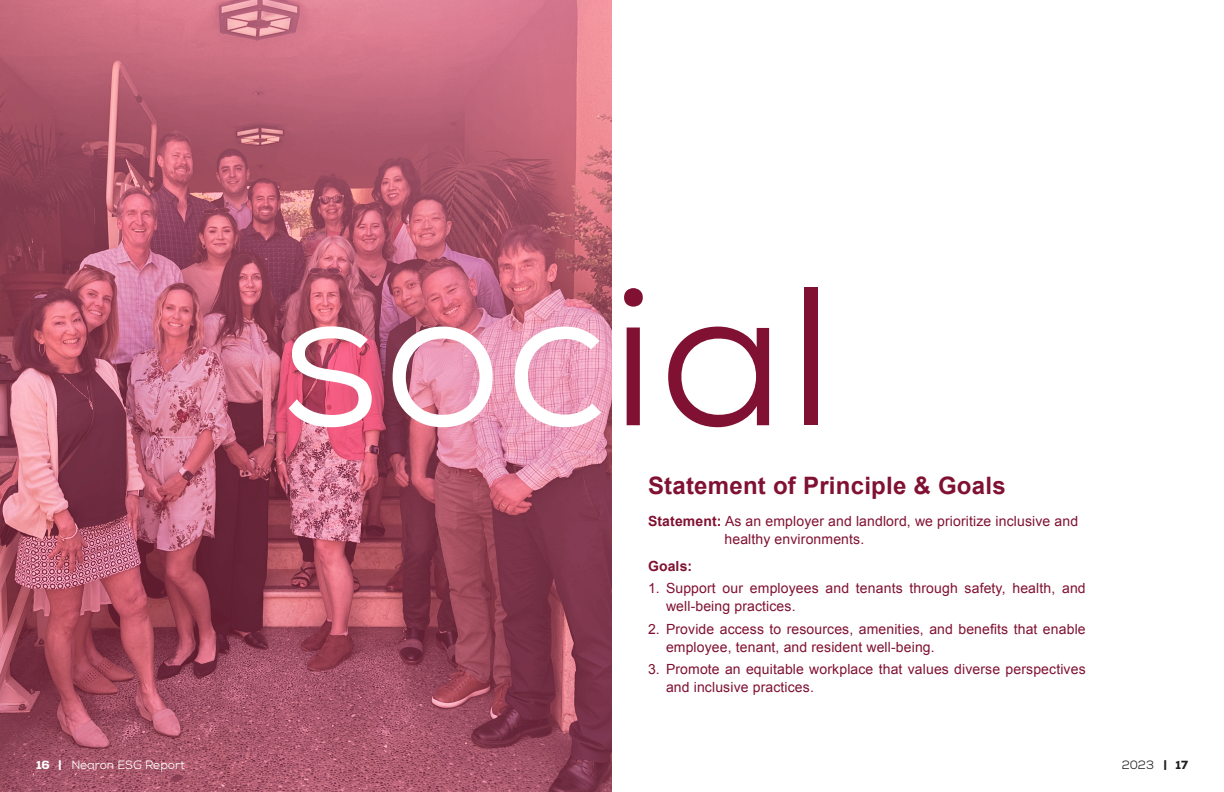
<style>
.page{position:relative;width:1224px;height:792px;background:#fff}
.page>*{position:absolute;margin:0;border:0;box-sizing:border-box;transform-origin:0 0}
.Section_Header{font:197px "Nexa";letter-spacing:.02em;color:#fff}
.Medium_Header{font:700 24px "Arial";letter-spacing:.01em;color:#801132}
.t1{font:14px/18px "Arial";letter-spacing:.01em;color:#801132}
.t2{font:700 14px "Arial";letter-spacing:.01em;color:#801132}
.t3{font:12px "Nexa";color:#fff}
.t4{font:12px "Nexa";color:#231f20}
.s1{color:#801132}
.s2{font-weight:700}
.s3{font-weight:800}
</style>
<div class="page">
<svg style="left:0;top:0;width:612px;height:792px;background:#b25d71"></svg>
<p class="Section_Header" style="left:281px;top:232px;width:555px">soc<span class="s1">ial</span></p>
<p class="Medium_Header" style="left:648px;top:470px;width:359px">Statement of Principle &amp; Goals</p>
<p class="t1" style="left:648px;top:512px;width:432px"><span class="s2">Statement:</span> As an employer and landlord, we prioritize inclusive and</p>
<p class="t1" style="left:724px;top:530px;width:141px">healthy environments.</p>
<p class="t2" style="left:648px;top:556px;width:46px">Goals:</p>
<p class="t1" style="left:666px;top:579px;width:421px;text-indent:-18px">1. Support our employees and tenants through safety, health, and well-being practices.</p>
<p class="t1" style="left:666px;top:620px;width:421px;text-indent:-18px">2. Provide access to resources, amenities, and benefits that enable employee, tenant, and resident well-being.</p>
<p class="t1" style="left:666px;top:660px;width:421px;text-indent:-18px">3. Promote an equitable workplace that values diverse perspectives and inclusive practices.</p>
<p class="t3" style="left:36px;top:757px;width:150px"><span class="s3">16 |</span> Nearon ESG Report</p>
<p class="t4" style="left:1122px;top:757px;width:68px">2023 <span class="s3">| 17</span></p>
</div>
